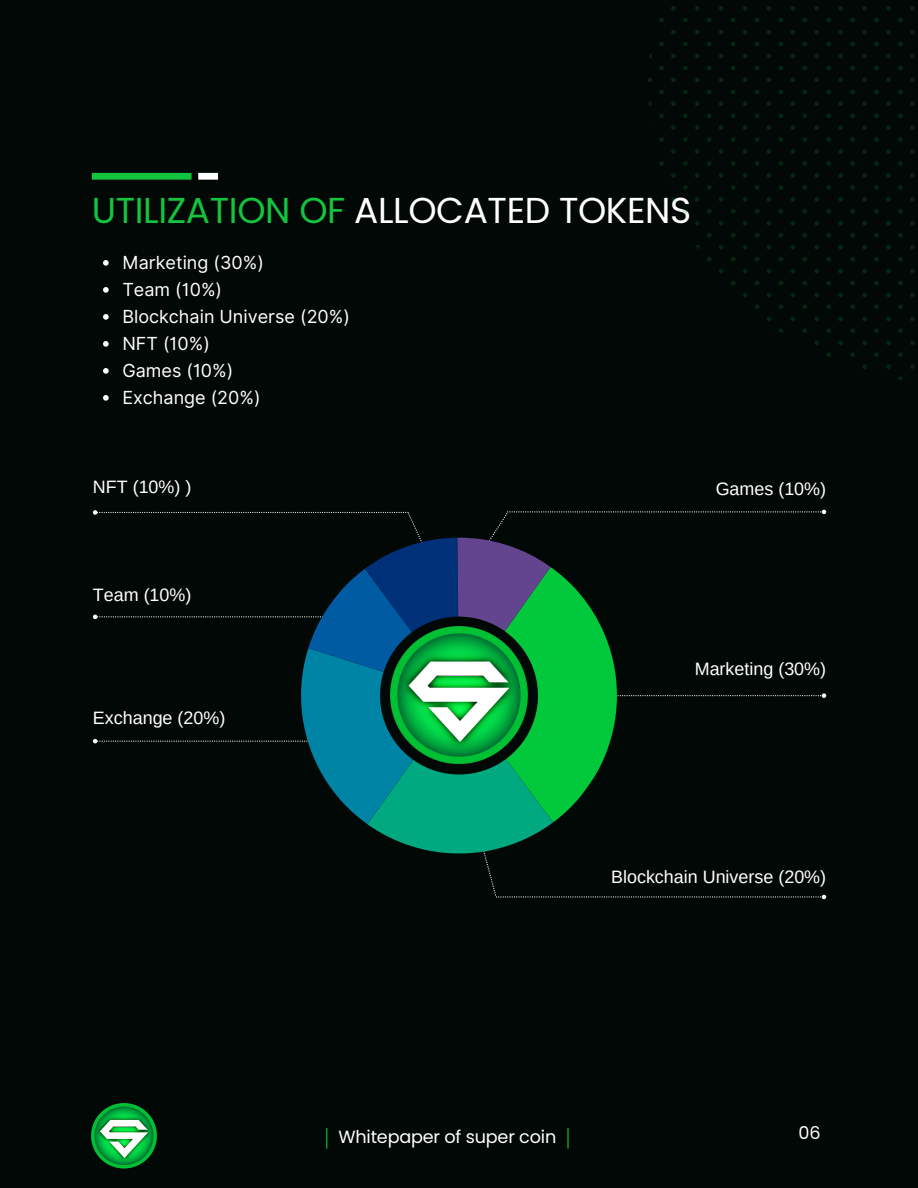
<style>
.page{position:relative;width:918px;height:1188px;background:#020805}
.page>*{position:absolute;margin:0;border:0;box-sizing:border-box;transform-origin:0 0}
.t1{font:36px "Poppins";letter-spacing:-.01em;color:#fff}
.t2{font:18px "Inter";color:#fff}
.t3{font:17.85px "Arimo";color:#fff}
.t4{font:17.7px "Poppins";letter-spacing:-.01em;color:#fff}
.s1{color:#13c43f}
</style>
<div class="page">
<svg style="left:648px;top:6px;width:267px;height:374px"></svg>
<div style="left:92px;top:173px;width:100px;height:7px;background:#13c43f"></div>
<svg style="left:326px;top:1128px;width:1px;height:21px"></svg>
<hr style="left:567px;top:1128px;width:2px;height:21px;background:#13c43f">
<div style="left:198px;top:173px;width:20px;height:7px;background:#fff"></div>
<img style="left:92px;top:1103px;width:65px;height:66px">
<svg style="left:103px;top:260px;width:6px;height:6px"></svg>
<svg style="left:103px;top:287px;width:6px;height:6px"></svg>
<svg style="left:103px;top:314px;width:6px;height:6px"></svg>
<svg style="left:103px;top:341px;width:6px;height:6px"></svg>
<svg style="left:103px;top:368px;width:6px;height:6px"></svg>
<svg style="left:103px;top:395px;width:6px;height:6px"></svg>
<svg style="left:93px;top:509px;width:733px;height:391px"></svg>
<p class="t1" style="left:92px;top:185px;width:601px"><span class="s1">UTILIZATION OF</span> ALLOCATED TOKENS</p>
<p class="t2" style="left:122px;top:252px;width:143px">Marketing (30%)</p>
<p class="t2" style="left:122px;top:279px;width:101px">Team (10%)</p>
<p class="t2" style="left:122px;top:306px;width:229px">Blockchain Universe (20%)</p>
<p class="t2" style="left:122px;top:333px;width:89px">NFT (10%)</p>
<p class="t2" style="left:122px;top:360px;width:112px">Games (10%)</p>
<p class="t2" style="left:122px;top:387px;width:140px">Exchange (20%)</p>
<p class="t3" style="left:93px;top:476px;width:100px">NFT (10%) )</p>
<p class="t3" style="left:716px;top:479px;width:112px">Games (10%)</p>
<p class="t3" style="left:93px;top:585px;width:100px">Team (10%)</p>
<p class="t3" style="left:93px;top:708px;width:134px">Exchange (20%)</p>
<p class="t3" style="left:695px;top:659px;width:133px">Marketing (30%)</p>
<p class="t3" style="left:611px;top:867px;width:217px">Blockchain Universe (20%)</p>
<p class="t4" style="left:338px;top:1125px;width:219px">Whitepaper of super coin</p>
<p class="t4" style="left:798px;top:1120px;width:24px">06</p>
</div>
